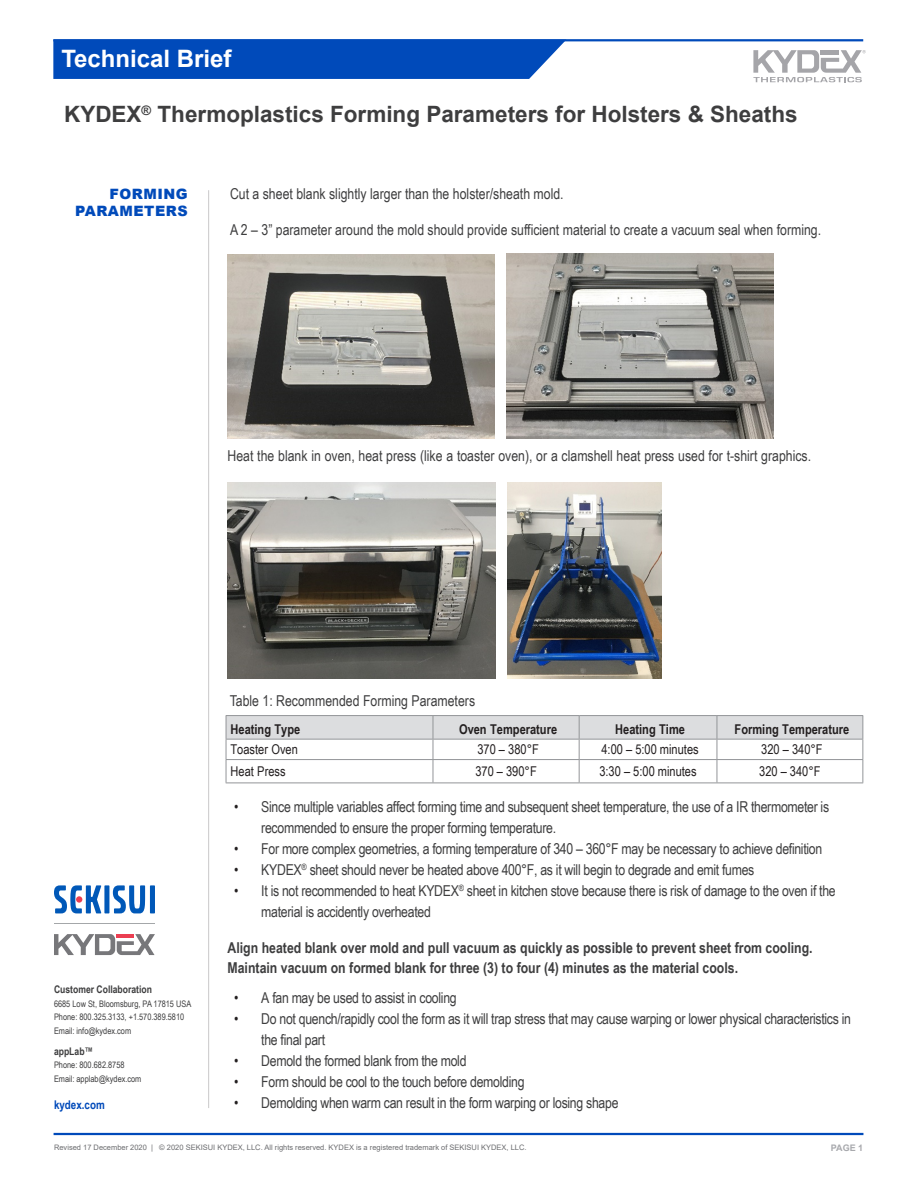
<style>
.page{position:relative;width:918px;height:1188px;background:#fff}
.page>*{position:absolute;margin:0;border:0;box-sizing:border-box;transform-origin:0 0}
.t1{font:700 24px "Arial";color:#fff}
.t2{font:700 22.5px "Arial";color:#3e3e3f}
.t3{font:15px/21px "Arial Narrow";letter-spacing:-.02em;color:#3e3e3f}
.t4{font:15px "Arial Narrow";color:#3e3e3f}
.t5{font:700 15px "Arial Narrow";color:#3e3e3f}
.Section_Title{font:900 14.25px "Arial";letter-spacing:.035em;color:#004aba}
.t6{font:13.5px "Arial Narrow";color:#231f20}
.t7{font:700 13.5px "Arial Narrow";color:#231f20}
.t8{font:700 12px "Arial Narrow";color:#004aba}
.t9{font:700 10.5px "Arial Narrow";color:#3e3e3f}
.t10{font:9px/13.5px "Arial Narrow";color:#3e3e3f}
.t11{font:700 9px "Arial";color:#a8a9ad}
.t12{font:7.5px "Arial";color:#6c6d70}
.s1{color:#231f20}
</style>
<div class="page">
<div style="left:53px;top:41px;width:513px;height:38px;background:#004aba"></div>
<hr style="left:53px;top:39px;width:810px;height:2px;background:#004aba">
<hr style="left:54px;top:1133px;width:809px;height:2px;background:#004aba">
<hr style="left:208px;top:190px;width:1px;height:918px;background:#c9c8ca">
<hr style="left:54px;top:923px;width:101px;height:1px;background:#a4a7a9">
<div style="left:104px;top:885px;width:5px;height:28px;background:#0058b8"></div>
<div style="left:150px;top:885px;width:5px;height:28px;background:#0058b8"></div>
<svg style="left:113px;top:885px;width:32px;height:28px"></svg>
<svg style="left:54px;top:885px;width:47px;height:28px"></svg>
<div style="left:76px;top:896px;width:6px;height:7px;background:#eb3e51;border-radius:50%"></div>
<svg style="left:54px;top:934px;width:101px;height:21px"></svg>
<svg style="left:753px;top:50px;width:113px;height:32px"></svg>
<img style="left:228px;top:255px;width:267px;height:184px">
<img style="left:507px;top:254px;width:267px;height:185px">
<img style="left:228px;top:482px;width:267px;height:197px">
<img style="left:508px;top:482px;width:153px;height:197px">
<hr style="left:226px;top:783px;width:207px;height:1px;background:#939598">
<hr style="left:433px;top:783px;width:146px;height:1px;background:#939598">
<hr style="left:579px;top:783px;width:138px;height:1px;background:#939598">
<hr style="left:717px;top:783px;width:146px;height:1px;background:#939598">
<hr style="left:226px;top:715px;width:207px;height:1px;background:#939598">
<hr style="left:433px;top:715px;width:146px;height:1px;background:#939598">
<hr style="left:579px;top:715px;width:138px;height:1px;background:#939598">
<hr style="left:717px;top:715px;width:146px;height:1px;background:#939598">
<svg style="left:226px;top:716px;width:637px;height:67px"></svg>
<h1 class="t1" style="left:61px;top:42px;width:172px">Technical Brief</h1>
<h2 class="t2" style="left:64px;top:99px;width:735px">KYDEX<sup>®</sup> Thermoplastics Forming Parameters for Holsters &amp; Sheaths</h2>
<p class="Section_Title" style="left:110px;top:183px;width:80px">FORMING</p>
<p class="Section_Title" style="left:75px;top:200px;width:114px">PARAMETERS</p>
<p class="t4" style="left:230px;top:183px;width:335px">Cut a sheet blank slightly larger than the holster/sheath mold.</p>
<p class="t4" style="left:230px;top:219px;width:593px">A 2 – 3” parameter around the mold should provide sufficient material to create a vacuum seal when forming.</p>
<p class="t4" style="left:228px;top:445px;width:585px">Heat the blank in oven, heat press (like a toaster oven), or a clamshell heat press used for t-shirt graphics.</p>
<p class="t9" style="left:54px;top:982px;width:100px">Customer Collaboration</p>
<p class="t10" style="left:54px;top:997px;width:139px">6685 Low St, Bloomsburg, PA 17815 USA<br>Phone: 800.325.3133, +1.570.389.5810<br>Email: info@kydex.com</p>
<p class="t9" style="left:54px;top:1043px;width:41px">appLab™</p>
<p class="t10" style="left:54px;top:1058px;width:89px">Phone: 800.682.8758<br>Email: applab@kydex.com</p>
<p class="t8" style="left:54px;top:1095px;width:52px">kydex.com</p>
<p class="t4" style="left:230px;top:690px;width:247px">Table 1: Recommended Forming Parameters</p>
<p class="t7" style="left:231px;top:719px;width:71px">Heating Type</p>
<p class="t7" style="left:459px;top:719px;width:100px">Oven Temperature</p>
<p class="t7" style="left:615px;top:719px;width:71px">Heating Time</p>
<p class="t7" style="left:735px;top:719px;width:116px">Forming Temperature</p>
<p class="t6" style="left:231px;top:740px;width:69px">Toaster Oven</p>
<p class="t6" style="left:477px;top:740px;width:63px">370 – 380°F</p>
<p class="t6" style="left:601px;top:740px;width:99px">4:00 – 5:00 minutes</p>
<p class="t6" style="left:761px;top:740px;width:63px">320 – 340°F</p>
<p class="t6" style="left:231px;top:761px;width:57px">Heat Press</p>
<p class="t6" style="left:475px;top:761px;width:63px">370 – 390°F</p>
<p class="t6" style="left:599px;top:761px;width:99px">3:30 – 5:00 minutes</p>
<p class="t6" style="left:759px;top:761px;width:63px">320 – 340°F</p>
<p class="t3" style="left:261px;top:796px;width:569px;text-indent:-27px"><span class="s1">•</span> Since multiple variables affect forming time and subsequent sheet temperature, the use of a IR thermometer is recommended to ensure the proper forming temperature.</p>
<p class="t3" style="left:234px;top:838px;width:590px"><span class="s1">•</span> For more complex geometries, a forming temperature of 340 – 360°F may be necessary to achieve definition</p>
<p class="t3" style="left:234px;top:859px;width:522px"><span class="s1">•</span> KYDEX<sup>®</sup> sheet should never be heated above 400°F, as it will begin to degrade and emit fumes</p>
<p class="t3" style="left:261px;top:880px;width:576px;text-indent:-27px"><span class="s1">•</span> It is not recommended to heat KYDEX<sup>®</sup> sheet in kitchen stove because there is risk of damage to the oven if the material is accidently overheated</p>
<p class="t5" style="left:228px;top:936px;width:587px">Align heated blank over mold and pull vacuum as quickly as possible to prevent sheet from cooling.</p>
<p class="t5" style="left:228px;top:956px;width:512px">Maintain vacuum on formed blank for three (3) to four (4) minutes as the material cools.</p>
<p class="t3" style="left:234px;top:986px;width:224px"><span class="s1">•</span> A fan may be used to assist in cooling</p>
<p class="t3" style="left:261px;top:1007px;width:591px;text-indent:-27px"><span class="s1">•</span> Do not quench/rapidly cool the form as it will trap stress that may cause warping or lower physical characteristics in the final part</p>
<p class="t3" style="left:234px;top:1049px;width:234px"><span class="s1">•</span> Demold the formed blank from the mold</p>
<p class="t3" style="left:234px;top:1070px;width:292px"><span class="s1">•</span> Form should be cool to the touch before demolding</p>
<p class="t3" style="left:234px;top:1091px;width:386px"><span class="s1">•</span> Demolding when warm can result in the form warping or losing shape</p>
<p class="t12" style="left:54px;top:1142px;width:474px">Revised 17 December 2020 | © 2020 SEKISUI KYDEX, LLC. All rights reserved. KYDEX is a registered trademark of SEKISUI KYDEX, LLC.</p>
<p class="t11" style="left:831px;top:1142px;width:34px">PAGE 1</p>
</div>
